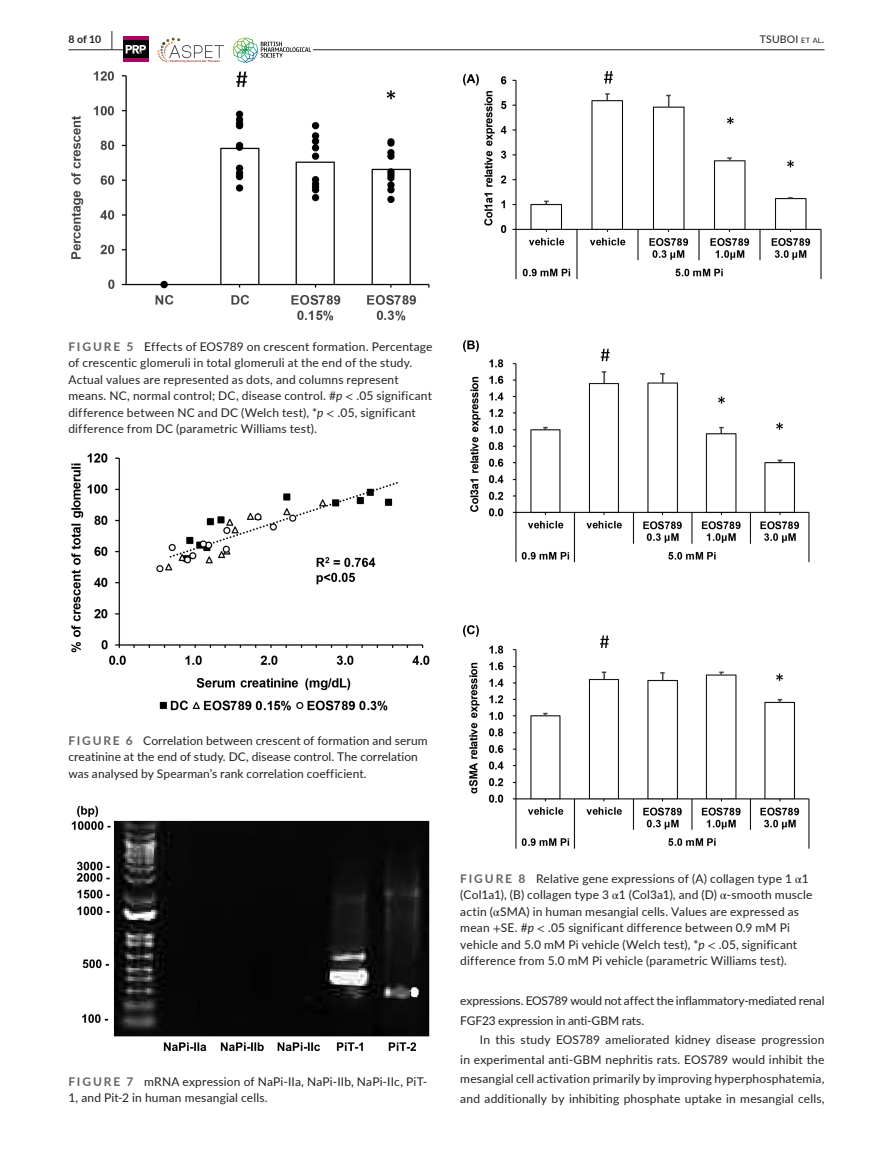
<style>
.page{position:relative;width:893px;height:1174px;background:#fff}
.page>*{position:absolute;margin:0;border:0;box-sizing:border-box;transform-origin:0 0}
.t1{font:12px/16.5px "Lato";letter-spacing:.01em;color:#231f20}
.t2{font:12px/19.5px "Lato";letter-spacing:-.01em;color:#231f20}
.t3{font:10.5px "Lato";letter-spacing:.02em;color:#231f20}
.t4{font:700 10.5px "Lato";color:#231f20}
.s1{font-size:19.5px}
.s2{font-size:7.35px}
.s3{font-weight:700;color:#636366}
.s4{font-style:italic}
.s5{font-family:"STIX"}
</style>
<div class="page">
<hr style="left:68px;top:49px;width:756px;height:1px;background:#231f20">
<div style="left:123px;top:36px;width:189px;height:27px;background:#fff"></div>
<div style="left:123px;top:37px;width:25px;height:25px;background:#070606"></div>
<hr style="left:123px;top:37px;width:25px;height:3px;background:#a60660">
<hr style="left:123px;top:59px;width:25px;height:3px;background:#a60660">
<svg style="left:126px;top:45px;width:20px;height:9px"></svg>
<svg style="left:157px;top:37px;width:67px;height:25px"></svg>
<svg style="left:233px;top:37px;width:78px;height:26px"></svg>
<img style="left:71px;top:71px;width:359px;height:250px">
<img style="left:71px;top:453px;width:359px;height:258px">
<img style="left:71px;top:805px;width:359px;height:247px">
<img style="left:463px;top:71px;width:359px;height:778px">
<p class="t4" style="left:68px;top:31px;width:46px">8 of 10 <span class="s1">|</span></p>
<p class="t3" style="left:760px;top:31px;width:66px">TSUBOI <span class="s2">et al</span>.</p>
<p class="t1" style="left:68px;top:337px;width:366px"><span class="s3">FIGURE 5</span> Effects of EOS789 on crescent formation. Percentage of crescentic glomeruli in total glomeruli at the end of the study.<br>Actual values are represented as dots, and columns represent means. NC, normal control; DC, disease control. #<span class="s4">p</span> <span class="s5">&lt;</span> .05 significant difference between NC and DC (Welch test), *<span class="s4">p</span> <span class="s5">&lt;</span> .05, significant difference from DC (parametric Williams test).</p>
<p class="t1" style="left:68px;top:731px;width:361px"><span class="s3">FIGURE 6</span> Correlation between crescent of formation and serum creatinine at the end of study. DC, disease control. The correlation was analysed by Spearman’s rank correlation coefficient.</p>
<p class="t1" style="left:68px;top:1072px;width:360px"><span class="s3">FIGURE 7</span> mRNA expression of NaPi-IIa, NaPi-IIb, NaPi-IIc, PiT-<br>1, and Pit-2 in human mesangial cells.</p>
<p class="t1" style="left:460px;top:869px;width:354px"><span class="s3">FIGURE 8</span> Relative gene expressions of (A) collagen type 1 <span class="s5">α</span>1 (Col1a1), (B) collagen type 3 <span class="s5">α</span>1 (Col3a1), and (D) <span class="s5">α</span>-smooth muscle actin (<span class="s5">α</span>SMA) in human mesangial cells. Values are expressed as mean <span class="s5">+</span>SE. #<span class="s4">p</span> <span class="s5">&lt;</span> .05 significant difference between 0.9 mM Pi vehicle and 5.0 mM Pi vehicle (Welch test), *<span class="s4">p</span> <span class="s5">&lt;</span> .05, significant difference from 5.0 mM Pi vehicle (parametric Williams test).</p>
<p class="t2" style="left:460px;top:990px;width:366px">expressions. EOS789 would not affect the inflammatory-mediated renal<br>FGF23 expression in anti-GBM rats.</p>
<p class="t1" style="left:460px;top:1029px;width:366px;line-height:19.5px;text-align:justify;text-indent:20px">In this study EOS789 ameliorated kidney disease progression in experimental anti-GBM nephritis rats. EOS789 would inhibit the mesangial cell activation primarily by improving hyperphosphatemia, and additionally by inhibiting phosphate uptake in mesangial cells,</p>
</div>
